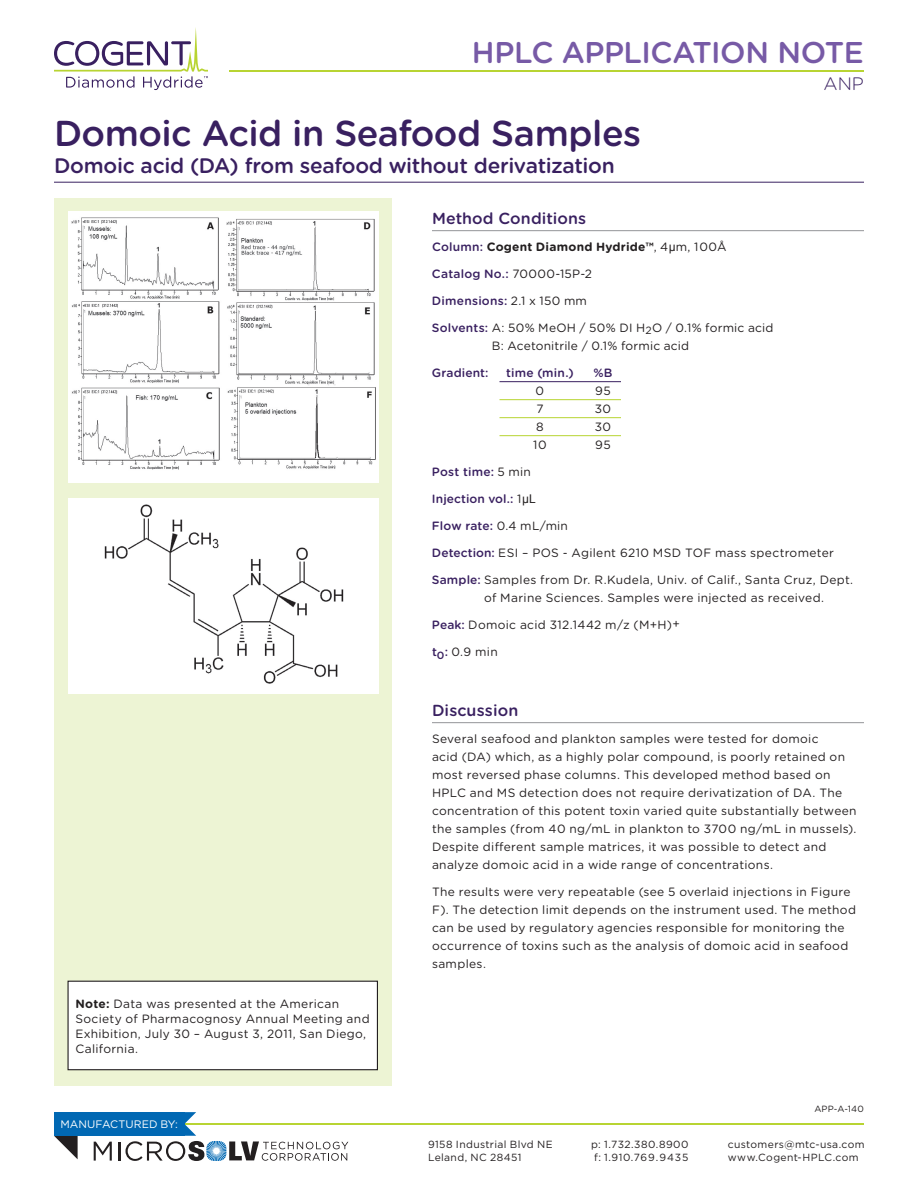
<style>
.page{position:relative;width:918px;height:1188px;background:#fff}
.page>*{position:absolute;margin:0;border:0;box-sizing:border-box;transform-origin:0 0}
.t1{font:500 36px "Gotham Rounded";letter-spacing:-.015em;color:#392060}
.t2{font:500 30px "Gotham Rounded";letter-spacing:-.015em;color:#775aa6}
.t3{font:500 21px "Gotham Rounded";letter-spacing:-.015em;color:#392060}
.t4{font:300 18px "Gotham Rounded";color:#392060}
.t5{font:500 16.05px "Gotham Rounded";letter-spacing:.005em;color:#392060}
.t6{font:12px/18px "Gotham Rounded";letter-spacing:.025em;color:#231f20}
.t7{font:500 12px "Gotham Rounded";letter-spacing:.015em;color:#392060}
.t8{font:700 12px "Gotham Rounded";letter-spacing:.015em;color:#231f20}
.t9{font:10.8px "Gotham";color:#fff}
.t10{font:10.35px/12.5px "Gotham";letter-spacing:.035em;color:#231f20}
.t11{font:9px "Gotham Rounded";letter-spacing:.015em;color:#231f20}
.s1{font-weight:500;color:#392060}
.s2{font-weight:400}
.s3{font-family:"Arial";font-weight:400}
.s4{font-weight:400;color:#231f20}
.s5{font-family:"Arial";font-weight:400;color:#231f20}
.s6{font-weight:700}
</style>
<div class="page">
<div style="left:54px;top:198px;width:338px;height:887px;background:#edf4d4"></div>
<hr style="left:54px;top:182px;width:810px;height:1px;background:#392060">
<hr style="left:432px;top:230px;width:432px;height:1px;background:#939598">
<hr style="left:500px;top:381px;width:121px;height:1px;background:#392060">
<hr style="left:500px;top:399px;width:121px;height:1px;background:#b8d432">
<hr style="left:500px;top:417px;width:121px;height:1px;background:#b8d432">
<hr style="left:500px;top:435px;width:121px;height:1px;background:#b8d432">
<hr style="left:432px;top:722px;width:432px;height:1px;background:#939598">
<hr style="left:159px;top:1123px;width:705px;height:2px;background:#b8d432">
<svg style="left:54px;top:1136px;width:24px;height:23px"></svg>
<div style="left:54px;top:1112px;width:130px;height:24px;background:#0168b3"></div>
<svg style="left:94px;top:1142px;width:18px;height:19px"></svg>
<svg style="left:118px;top:1112px;width:230px;height:49px"></svg>
<div style="left:68px;top:981px;width:309px;height:89px;background:#fff"></div>
<div style="left:67px;top:981px;width:311px;height:89px;border:1px solid #231f20"></div>
<div style="left:68px;top:212px;width:311px;height:271px;background:#fff"></div>
<hr style="left:229px;top:70px;width:635px;height:2px;background:#b8d432">
<svg style="left:54px;top:27px;width:154px;height:63px"></svg>
<div style="left:69px;top:498px;width:310px;height:195px;background:#fff"></div>
<img style="left:71px;top:217px;width:305px;height:253px">
<img style="left:104px;top:504px;width:240px;height:180px">
<h2 class="t2" style="left:472px;top:31px;width:393px">HPLC APPLICATION NOTE</h2>
<h3 class="t4" style="left:824px;top:72px;width:42px">ANP</h3>
<h1 class="t1" style="left:54px;top:107px;width:589px">Domoic Acid in Seafood Samples</h1>
<h3 class="t3" style="left:54px;top:150px;width:562px">Domoic acid (DA) from seafood without derivatization</h3>
<h3 class="t5" style="left:432px;top:207px;width:156px">Method Conditions</h3>
<p class="t8" style="left:432px;top:238px;width:296px"><span class="s1">Column:</span> Cogent Diamond Hydride™<span class="s2">, 4</span><span class="s3">µ</span><span class="s2">m, 1 00Å</span></p>
<p class="t7" style="left:432px;top:265px;width:162px">Catalog No.: <span class="s4">70000-15P-2</span></p>
<p class="t7" style="left:432px;top:292px;width:157px">Dimensions: <span class="s4">2.1 x 150 mm</span></p>
<p class="t6" style="left:492px;top:319px;width:283px;text-indent:-60px"><span class="s1">Solvents:</span> A: 50% MeOH / 50% DI H<sub>2</sub>O / 0.1% formic acid<br>B: Acetonitrile / 0.1% formic acid</p>
<p class="t7" style="left:432px;top:364px;width:58px">Gradient:</p>
<p class="t7" style="left:506px;top:364px;width:69px">time (min.)</p>
<p class="t7" style="left:593px;top:364px;width:21px">%B</p>
<p class="t6" style="left:536px;top:382px;width:10px">0</p>
<p class="t6" style="left:595px;top:382px;width:17px">95</p>
<p class="t6" style="left:536px;top:400px;width:9px">7</p>
<p class="t6" style="left:595px;top:400px;width:18px">30</p>
<p class="t6" style="left:536px;top:418px;width:9px">8</p>
<p class="t6" style="left:595px;top:418px;width:18px">30</p>
<p class="t6" style="left:533px;top:436px;width:15px">10</p>
<p class="t6" style="left:595px;top:436px;width:17px">95</p>
<p class="t7" style="left:432px;top:463px;width:100px">Post time: <span class="s4">5 min</span></p>
<p class="t7" style="left:432px;top:490px;width:105px">Injection vol.: <span class="s4">1</span><span class="s5">µL</span></p>
<p class="t7" style="left:432px;top:517px;width:137px">Flow rate: <span class="s4">0.4 mL/min</span></p>
<p class="t6" style="left:432px;top:544px;width:403px"><span class="s1">Detection:</span> ESI – POS - Agilent 6210 MSD TOF mass spectrometer</p>
<p class="t6" style="left:484px;top:571px;width:371px;text-indent:-52px"><span class="s1">Sample:</span> Samples from Dr. R.Kudela, Univ. of Calif., Santa Cruz, Dept. of Marine Sciences. Samples were injected as received.</p>
<p class="t6" style="left:432px;top:616px;width:249px"><span class="s1">Peak:</span> Domoic acid 312.1442 m/z (M+H)+</p>
<p class="t6" style="left:432px;top:643px;width:67px"><span class="s1">t</span><sub>0</sub><span class="s1">:</span> 0.9 min</p>
<p class="t6" style="left:75px;top:995px;width:296px;line-height:15px"><span class="s6">Note:</span> Data was presented at the American Society of Pharmacognosy Annual Meeting and Exhibition, July 30 – August 3, 2011, San Diego, California.</p>
<p class="t9" style="left:60px;top:1118px;width:119px">manufactured by:</p>
<h3 class="t5" style="left:432px;top:699px;width:88px">Discussion</h3>
<p class="t6" style="left:432px;top:730px;width:426px">Several seafood and plankton samples were tested for domoic<br>acid (DA) which, as a highly polar compound, is poorly retained on most reversed phase columns. This developed method based on HPLC and MS detection does not require derivatization of DA. The concentration of this potent toxin varied quite substantially between the samples (from 40 ng/mL in plankton to 3700 ng/mL in mussels).<br>Despite different sample matrices, it was possible to detect and analyze domoic acid in a wide range of concentrations.</p>
<p class="t6" style="left:432px;top:883px;width:426px">The results were very repeatable (see 5 overlaid injections in Figure F). The detection limit depends on the instrument used. The method can be used by regulatory agencies responsible for monitoring the occurrence of toxins such as the analysis of domoic acid in seafood samples.</p>
<p class="t11" style="left:814px;top:1102px;width:51px">APP-A-140</p>
<p class="t10" style="left:428px;top:1138px;width:117px">9158 Industrial B lvd NE<br>Leland, NC 28451</p>
<p class="t10" style="left:591px;top:1138px;width:99px">p: 1.732.380.8900 f: 1.910.769.9435</p>
<p class="t10" style="left:728px;top:1138px;width:138px">customers@mtc-usa.com www.Cogent-HPLC.com</p>
</div>
